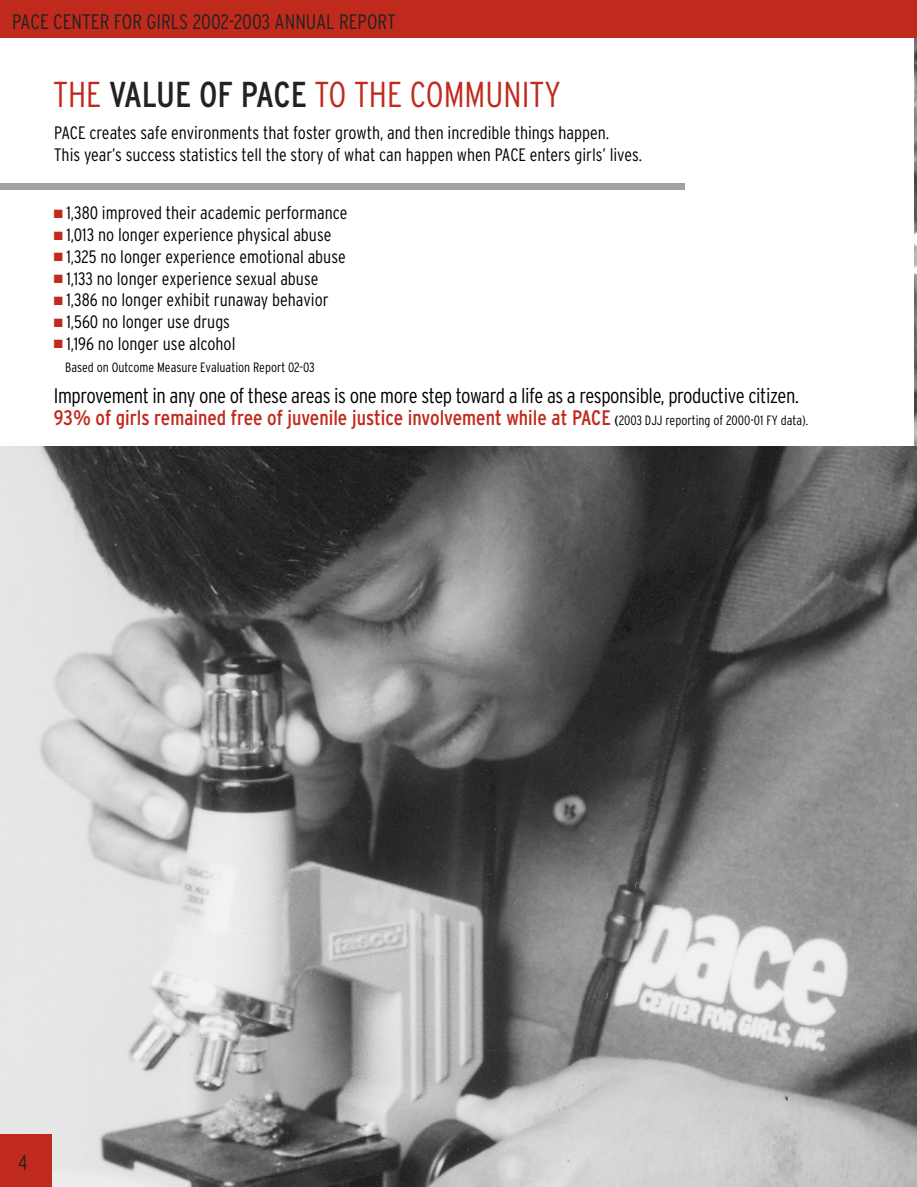
<style>
.page{position:relative;width:917px;height:1187px;background:#fff}
.page>*{position:absolute;margin:0;border:0;box-sizing:border-box;transform-origin:0 0}
.t1{font:300 condensed 36px "Interstate";color:#c02a1d}
.t2{font:300 condensed 21px/21.8px "Interstate";letter-spacing:-.02em;color:#000}
.t3{font:300 condensed 21px "Interstate";color:#222221}
.t4{font:300 condensed 18px/21.8px "Interstate";color:#000}
.t5{font:300 condensed 13.5px "Interstate";color:#000}
.s1{font-weight:400;color:#222221}
.s2{color:#c02a1d}
.s3{font-weight:400;color:#c02a1d}
.s4{font-weight:400;font-size:13.5px}
.s5{font-size:13.5px}
</style>
<div class="page">
<img style="left:915px;top:0;width:2px;height:746px">
<img style="left:0;top:446px;width:916px;height:741px">
<div style="left:0;top:184px;width:685px;height:6px;background:#a1a1a1"></div>
<div style="left:0;top:1134px;width:52px;height:53px;background:#c02a1d"></div>
<div style="left:0;top:0;width:916px;height:38px;background:#c02a1d"></div>
<p class="t3" style="left:12px;top:13px;width:385px">PACE CENTER FOR GIRLS 2002-2003 ANNUAL REPORT</p>
<h1 class="t1" style="left:53px;top:81px;width:509px">THE <span class="s1">VALUE OF PACE</span> TO THE COMMUNITY</h1>
<p class="t4" style="left:54px;top:124px;width:589px">PACE creates safe environments that foster growth, and then incredible things happen.<br>This year’s success statistics tell the story of what can happen when PACE enters girls’ lives.</p>
<p class="t4" style="left:54px;top:204px;width:295px"><span class="s2">■</span> 1,380 improved their academic performance</p>
<p class="t4" style="left:54px;top:225px;width:279px"><span class="s2">■</span> 1,013 no longer experience physical abuse</p>
<p class="t4" style="left:54px;top:247px;width:293px"><span class="s2">■</span> 1,325 no longer experience emotional abuse</p>
<p class="t4" style="left:54px;top:269px;width:266px"><span class="s2">■</span> 1,133 no longer experience sexual abuse</p>
<p class="t4" style="left:54px;top:291px;width:276px"><span class="s2">■</span> 1,386 no longer exhibit runaway behavior</p>
<p class="t4" style="left:54px;top:312px;width:178px"><span class="s2">■</span> 1,560 no longer use drugs</p>
<p class="t4" style="left:54px;top:334px;width:183px"><span class="s2">■</span> 1,196 no longer use alcohol</p>
<p class="t5" style="left:65px;top:362px;width:251px">Based on Outcome Measure Evaluation Report 02-03</p>
<p class="t2" style="left:54px;top:387px;width:756px">Improvement in any one of these areas is one more step toward a life as a responsible, productive citizen.<br><span class="s3">93% of girls remained free of juvenile justice involvement while at PACE</span> <span class="s4">(</span><span class="s5">2003 DJJ reporting of 2000-01 FY data).</span></p>
<p class="t3" style="left:18px;top:1155px;width:11px">4</p>
</div>
